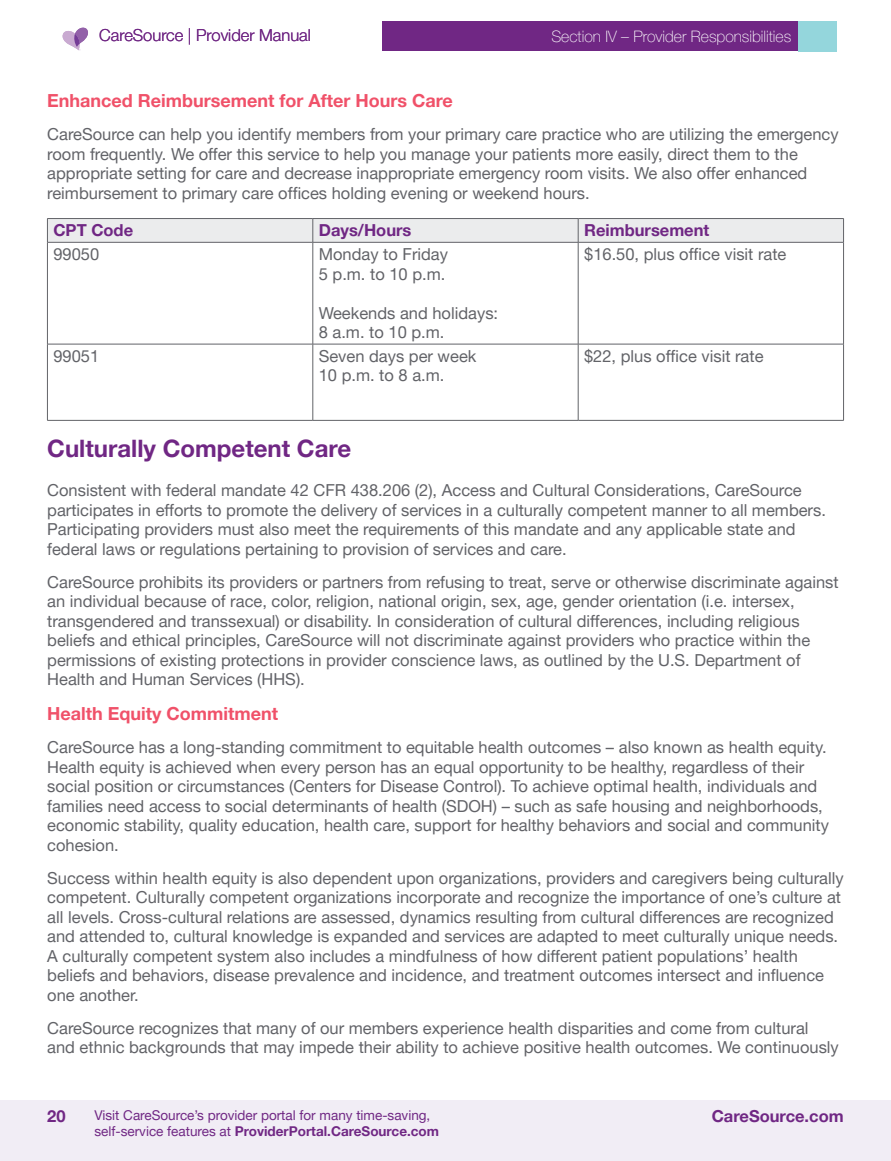
<style>
.page{position:relative;width:891px;height:1161px;background:#fff}
.page>*{position:absolute;margin:0;border:0;box-sizing:border-box;transform-origin:0 0}
.t1{font:700 24px "Helvetica Neue LT Pro";color:#702784}
.t2{font:700 18px "Helvetica Neue LT Pro";color:#f05169}
.t3{font:16.5px/19.5px "Helvetica Neue LT Pro";color:#626368}
.t4{font:700 16.5px "Helvetica Neue LT Pro";color:#702784}
.t5{font:300 16.5px "Helvetica Neue LT Pro";color:#702784}
.t6{font:100 15.75px "Helvetica Neue LT Pro";color:#fff}
.t7{font:13.5px/16.2px "Helvetica Neue LT Pro";color:#702784}
.s1{font-weight:700}
</style>
<div class="page">
<div style="left:0;top:1100px;width:891px;height:61px;background:#f1edf5"></div>
<div style="left:382px;top:21px;width:416px;height:30px;background:#702784"></div>
<div style="left:798px;top:21px;width:39px;height:31px;background:#94d6dc"></div>
<svg style="left:62px;top:27px;width:26px;height:23px"></svg>
<hr style="left:47px;top:218px;width:266px;height:1px;background:#626368">
<hr style="left:313px;top:218px;width:265px;height:1px;background:#626368">
<hr style="left:578px;top:218px;width:266px;height:1px;background:#626368">
<div style="left:47px;top:219px;width:797px;height:23px;background:#ebeced"></div>
<hr style="left:47px;top:242px;width:266px;height:1px;background:#626368">
<hr style="left:47px;top:243px;width:1px;height:101px;background:#626368">
<hr style="left:313px;top:242px;width:265px;height:1px;background:#626368">
<hr style="left:313px;top:243px;width:1px;height:101px;background:#626368">
<hr style="left:578px;top:242px;width:266px;height:1px;background:#626368">
<hr style="left:578px;top:243px;width:1px;height:101px;background:#626368">
<hr style="left:843px;top:243px;width:1px;height:101px;background:#626368">
<hr style="left:47px;top:344px;width:266px;height:1px;background:#626368">
<hr style="left:47px;top:344px;width:1px;height:76px;background:#626368">
<hr style="left:313px;top:344px;width:265px;height:1px;background:#626368">
<hr style="left:313px;top:344px;width:1px;height:76px;background:#626368">
<hr style="left:578px;top:344px;width:266px;height:1px;background:#626368">
<hr style="left:578px;top:344px;width:1px;height:76px;background:#626368">
<hr style="left:843px;top:344px;width:1px;height:76px;background:#626368">
<hr style="left:47px;top:420px;width:266px;height:1px;background:#626368">
<hr style="left:313px;top:420px;width:265px;height:1px;background:#626368">
<hr style="left:578px;top:420px;width:266px;height:1px;background:#626368">
<p class="t5" style="left:99px;top:25px;width:213px">CareSource | Provider Manual</p>
<p class="t6" style="left:551px;top:27px;width:241px">Section IV – Provider Responsibilities</p>
<p class="t2" style="left:47px;top:90px;width:407px">Enhanced Reimbursement for After Hours Care</p>
<p class="t3" style="left:47px;top:124px;width:793px">CareSource can help you identify members from your primary care practice who are utilizing the emergency room frequently. We offer this service to help you manage your patients more easily, direct them to the appropriate setting for care and decrease inappropriate emergency room visits. We also offer enhanced reimbursement to primary care offices holding evening or weekend hours.</p>
<p class="t4" style="left:53px;top:220px;width:81px">CPT Code</p>
<p class="t4" style="left:319px;top:220px;width:94px">Days/Hours</p>
<p class="t4" style="left:584px;top:220px;width:127px">Reimbursement</p>
<p class="t3" style="left:53px;top:244px;width:47px">99050</p>
<p class="t3" style="left:319px;top:244px;width:131px">Monday to Friday<br>5 p.m. to 10 p.m.</p>
<p class="t3" style="left:319px;top:303px;width:181px">Weekends and holidays:<br>8 a.m. to 10 p.m.</p>
<p class="t3" style="left:584px;top:244px;width:204px">$16.50, plus office visit rate</p>
<p class="t3" style="left:53px;top:346px;width:47px">99051</p>
<p class="t3" style="left:319px;top:346px;width:159px">Seven days per week<br>10 p.m. to 8 a.m.</p>
<p class="t3" style="left:584px;top:346px;width:181px">$22, plus office visit rate</p>
<h1 class="t1" style="left:47px;top:433px;width:305px">Culturally Competent Care</h1>
<p class="t3" style="left:47px;top:480px;width:780px">Consistent with federal mandate 42 CFR 438.206 (2), Access and Cultural Considerations, CareSource participates in efforts to promote the delivery of services in a culturally competent manner to all members.<br>Participating providers must also meet the requirements of this mandate and any applicable state and federal laws or regulations pertaining to provision of services and care.</p>
<p class="t3" style="left:47px;top:572px;width:793px">CareSource prohibits its providers or partners from refusing to treat, serve or otherwise discriminate against an individual because of race, color, religion, national origin, sex, age, gender orientation (i.e. intersex, transgendered and transsexual) or disability. In consideration of cultural differences, including religious beliefs and ethical principles, CareSource will not discriminate against providers who practice within the permissions of existing protections in provider conscience laws, as outlined by the U.S. Department of Health and Human Services (HHS).</p>
<p class="t2" style="left:47px;top:703px;width:232px">Health Equity Commitment</p>
<p class="t3" style="left:47px;top:737px;width:783px">CareSource has a long-standing commitment to equitable health outcomes – also known as health equity.<br>Health equity is achieved when every person has an equal opportunity to be healthy, regardless of their social position or circumstances (Centers for Disease Control). To achieve optimal health, individuals and families need access to social determinants of health (SDOH) – such as safe housing and neighborhoods, economic stability, quality education, health care, support for healthy behaviors and social and community cohesion.</p>
<p class="t3" style="left:47px;top:868px;width:798px">Success within health equity is also dependent upon organizations, providers and caregivers being culturally competent. Culturally competent organizations incorporate and recognize the importance of one’s culture at all levels. Cross-cultural relations are assessed, dynamics resulting from cultural differences are recognized and attended to, cultural knowledge is expanded and services are adapted to meet culturally unique needs.<br>A culturally competent system also includes a mindfulness of how different patient populations’ health beliefs and behaviors, disease prevalence and incidence, and treatment outcomes intersect and influence one another.</p>
<p class="t3" style="left:47px;top:1018px;width:793px">CareSource recognizes that many of our members experience health disparities and come from cultural and ethnic backgrounds that may impede their ability to achieve positive health outcomes. We continuously</p>
<p class="t4" style="left:47px;top:1106px;width:20px">20</p>
<p class="t4" style="left:712px;top:1106px;width:134px">CareSource.com</p>
<p class="t7" style="left:95px;top:1107px;width:346px">Visit CareSource’s provider portal for many time-saving, self-service features at <span class="s1">ProviderPortal.CareSource.com</span></p>
</div>
